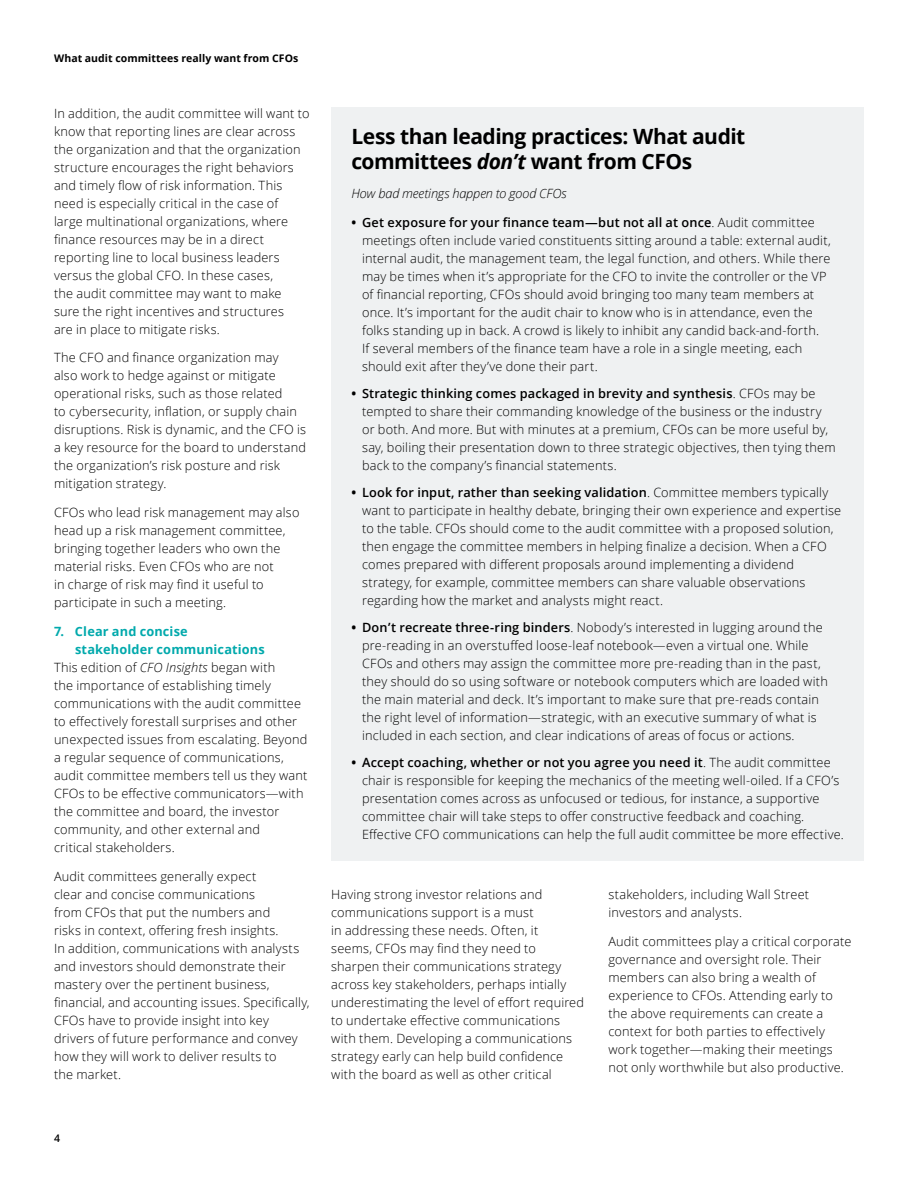
<style>
.page{position:relative;width:918px;height:1188px;background:#fff}
.page>*{position:absolute;margin:0;border:0;box-sizing:border-box;transform-origin:0 0}
.Body_copy__8_5_12pt{font:700 21px/25.2px "Open Sans";letter-spacing:-.025em;color:#000}
.Body_copy__8_5_12pt-2{font:300 12.75px/18px "Open Sans";letter-spacing:.015em;color:#000}
.Subhead_A__8_5_12pt{font:700 12.75px/18px "Open Sans";letter-spacing:.015em;color:#00a9ac}
.Body_copy__8_5_12pt-3{font:italic 300 12.75px "Open Sans";letter-spacing:-.01em;color:#000}
.Story_heading_light{font:700 10.5px "Open Sans";letter-spacing:.01em;color:#000}
.Brochure_title___Lef{font:600 10.5px "Open Sans";color:#000}
.s1{font-style:italic}
.s2{font-weight:700}
.s3{font-weight:600}
</style>
<div class="page">
<div style="left:331px;top:108px;width:533px;height:753px;background:#eff1f2"></div>
<p class="Story_heading_light" style="left:54px;top:51px;width:246px">What audit committees really want from CFOs</p>
<p class="Body_copy__8_5_12pt-2" style="left:54px;top:104px;width:257px">In addition, the audit committee will want to know that reporting lines are clear across the organization and that the organization structure encourages the right behaviors and timely flow of risk information. This need is especially critical in the case of large multinational organizations, where finance resources may be in a direct reporting line to local business leaders versus the global CFO. In these cases,<br>the audit committee may want to make sure the right incentives and structures<br>are in place to mitigate risks.</p>
<p class="Body_copy__8_5_12pt-2" style="left:54px;top:348px;width:254px">The CFO and finance organization may<br>also work to hedge against or mitigate operational risks, such as those related<br>to cybersecurity, inflation, or supply chain disruptions. Risk is dynamic, and the CFO is a key resource for the board to understand the organization’s risk posture and risk mitigation strategy.</p>
<p class="Body_copy__8_5_12pt-2" style="left:54px;top:503px;width:247px">CFOs who lead risk management may also head up a risk management committee, bringing together leaders who own the material risks. Even CFOs who are not<br>in charge of risk may find it useful to participate in such a meeting.</p>
<p class="Subhead_A__8_5_12pt" style="left:75px;top:622px;width:191px;text-indent:-21px">7. Clear and concise stakeholder communications</p>
<p class="Body_copy__8_5_12pt-2" style="left:54px;top:658px;width:255px">This edition of <span class="s1">CFO Insights</span> began with<br>the importance of establishing timely communications with the audit committee to effectively forestall surprises and other unexpected issues from escalating. Beyond a regular sequence of communications, audit committee members tell us they want CFOs to be effective communicators—with the committee and board, the investor community, and other external and<br>critical stakeholders.</p>
<p class="Body_copy__8_5_12pt-2" style="left:54px;top:867px;width:257px">Audit committees generally expect<br>clear and concise communications<br>from CFOs that put the numbers and<br>risks in context, offering fresh insights.<br>In addition, communications with analysts and investors should demonstrate their mastery over the pertinent business, financial, and accounting issues. Specifically, CFOs have to provide insight into key drivers of future performance and convey how they will work to deliver results to<br>the market.</p>
<p class="Brochure_title___Lef" style="left:54px;top:1131px;width:7px">4</p>
<p class="Body_copy__8_5_12pt" style="left:351px;top:123px;width:395px">Less than leading practices: What audit committees <span class="s1">don’t</span> want from CFOs</p>
<p class="Body_copy__8_5_12pt-3" style="left:351px;top:185px;width:217px">How bad meetings happen to good CFOs</p>
<p class="Body_copy__8_5_12pt-2" style="left:362px;top:213px;width:470px;text-indent:-11px"><span class="s2">•</span> <span class="s3">Get exposure for your finance team—but not all at once</span>. Audit committee meetings often include varied constituents sitting around a table: external audit, internal audit, the management team, the legal function, and others. While there may be times when it’s appropriate for the CFO to invite the controller or the VP of financial reporting, CFOs should avoid bringing too many team members at once. It’s important for the audit chair to know who is in attendance, even the folks standing up in back. A crowd is likely to inhibit any candid back-and-forth.<br>If several members of the finance team have a role in a single meeting, each should exit after they’ve done their part.</p>
<p class="Body_copy__8_5_12pt-2" style="left:362px;top:384px;width:475px;text-indent:-11px"><span class="s2">•</span> <span class="s3">Strategic thinking comes packaged in brevity and synthesis</span>. CFOs may be tempted to share their commanding knowledge of the business or the industry or both. And more. But with minutes at a premium, CFOs can be more useful by, say, boiling their presentation down to three strategic objectives, then tying them back to the company’s financial statements.</p>
<p class="Body_copy__8_5_12pt-2" style="left:362px;top:483px;width:481px;text-indent:-11px"><span class="s2">•</span> <span class="s3">Look for input, rather than seeking validation</span>. Committee members typically want to participate in healthy debate, bringing their own experience and expertise to the table. CFOs should come to the audit committee with a proposed solution, then engage the committee members in helping finalize a decision. When a CFO comes prepared with different proposals around implementing a dividend strategy, for example, committee members can share valuable observations regarding how the market and analysts might react.</p>
<p class="Body_copy__8_5_12pt-2" style="left:362px;top:618px;width:467px;text-indent:-11px"><span class="s2">•</span> <span class="s3">Don’t recreate three-ring binders</span>. Nobody’s interested in lugging around the pre-reading in an overstuffed loose-leaf notebook—even a virtual one. While CFOs and others may assign the committee more pre-reading than in the past, they should do so using software or notebook computers which are loaded with the main material and deck. It’s important to make sure that pre-reads contain the right level of information—strategic, with an executive summary of what is included in each section, and clear indications of areas of focus or actions.</p>
<p class="Body_copy__8_5_12pt-2" style="left:362px;top:753px;width:483px;text-indent:-11px"><span class="s2">•</span> <span class="s3">Accept coaching, whether or not you agree you need it</span>. The audit committee chair is responsible for keeping the mechanics of the meeting well-oiled. If a CFO’s presentation comes across as unfocused or tedious, for instance, a supportive committee chair will take steps to offer constructive feedback and coaching.<br>Effective CFO communications can help the full audit committee be more effective.</p>
<p class="Body_copy__8_5_12pt-2" style="left:331px;top:885px;width:254px">Having strong investor relations and communications support is a must<br>in addressing these needs. Often, it<br>seems, CFOs may find they need to sharpen their communications strategy across key stakeholders, perhaps intially underestimating the level of effort required to undertake effective communications with them. Developing a communications strategy early can help build confidence with the board as well as other critical</p>
<p class="Body_copy__8_5_12pt-2" style="left:608px;top:885px;width:202px">stakeholders, including Wall Street investors and analysts.</p>
<p class="Body_copy__8_5_12pt-2" style="left:608px;top:932px;width:244px">Audit committees play a critical corporate governance and oversight role. Their members can also bring a wealth of experience to CFOs. Attending early to the above requirements can create a context for both parties to effectively work together—making their meetings not only worthwhile but also productive.</p>
</div>
